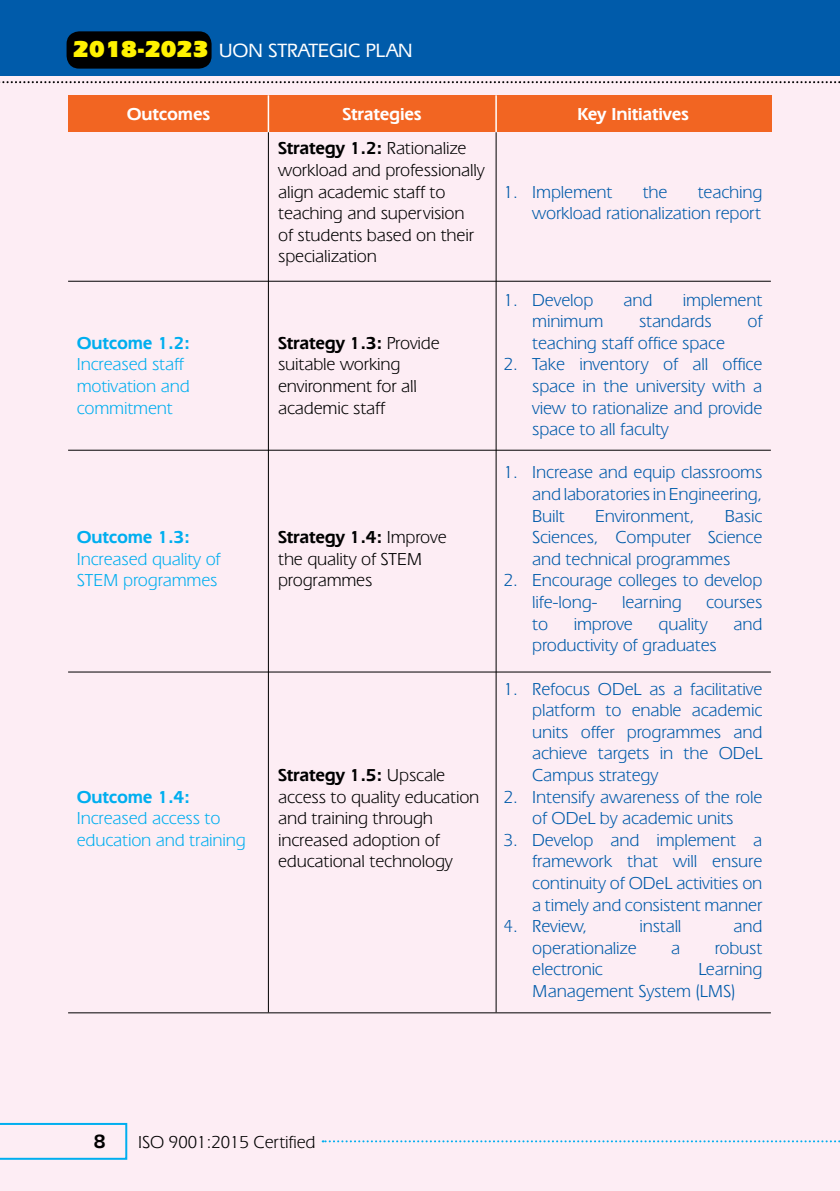
<style>
.page{position:relative;width:840px;height:1191px;background:#fff}
.page>*{position:absolute;margin:0;border:0;box-sizing:border-box;transform-origin:0 0}
.t1{font:900 24px "Eras IT Cby BT";color:#fff200}
.t2{font:500 20px "Eras IT Cby BT";color:#fff}
.t3{font:600 20px "Eras IT Cby BT";color:#000}
.t4{font:18px/21.6px "Eras IT Cby BT";color:#005baa;text-align:justify}
.t5{font:18px/21.6px "Eras IT Cby BT";color:#000}
.t6{font:18px/21.6px "Eras IT Cby BT";color:#00aeef}
.t7{font:600 18px "Eras IT Cby BT";color:#00aeef}
.t8{font:600 18px "Eras IT Cby BT";color:#fff}
.s1{font-weight:600}
</style>
<div class="page">
<div style="left:0;top:63px;width:839px;height:1128px;background:#fdedf4"></div>
<div style="left:0;top:0;width:839px;height:76px;background:#005baa"></div>
<svg style="left:0;top:1123px;width:127px;height:36px"></svg>
<svg style="left:0;top:81px;width:840px;height:2px"></svg>
<svg style="left:322px;top:1140px;width:518px;height:2px"></svg>
<div style="left:66px;top:31px;width:145px;height:38px;background:#000;border-radius:13px"></div>
<div style="left:68px;top:95px;width:703px;height:37px;background:#f26522"></div>
<hr style="left:268px;top:132px;width:1px;height:880px;background:#000">
<hr style="left:495px;top:132px;width:1px;height:880px;background:#000">
<hr style="left:267px;top:95px;width:2px;height:37px;background:#fff">
<hr style="left:495px;top:95px;width:1px;height:37px;background:#fff">
<hr style="left:68px;top:281px;width:702px;height:1px;background:#000">
<hr style="left:68px;top:450px;width:702px;height:1px;background:#000">
<hr style="left:68px;top:671px;width:702px;height:1px;background:#000">
<hr style="left:68px;top:1012px;width:702px;height:1px;background:#000">
<h1 class="t1" style="left:74px;top:34px;width:138px">2018-2023</h1>
<p class="t2" style="left:219px;top:39px;width:196px">UON STRATEGIC PLAN</p>
<p class="t8" style="left:127px;top:102px;width:86px">Outcomes</p>
<p class="t8" style="left:342px;top:102px;width:81px">Strategies</p>
<p class="t8" style="left:577px;top:102px;width:114px">Key Initiatives</p>
<p class="t7" style="left:77px;top:332px;width:116px">Outcome 1.2:</p>
<p class="t6" style="left:77px;top:353px;width:115px">Increased staff motivation and commitment</p>
<p class="t7" style="left:77px;top:526px;width:116px">Outcome 1.3:</p>
<p class="t6" style="left:77px;top:548px;width:145px">Increased quality of<br>STEM programmes</p>
<p class="t7" style="left:77px;top:785px;width:116px">Outcome 1.4:</p>
<p class="t6" style="left:77px;top:807px;width:171px">Increased access to education and training</p>
<p class="t5" style="left:278px;top:137px;width:208px"><span class="s1">Strategy 1.2:</span> Rationalize workload and professionally align academic staff to teaching and supervision of students based on their specialization</p>
<p class="t5" style="left:278px;top:332px;width:164px"><span class="s1">Strategy 1.3:</span> Provide suitable working environment for all academic staff</p>
<p class="t5" style="left:278px;top:526px;width:171px"><span class="s1">Strategy 1.4:</span> Improve the quality of STEM programmes</p>
<p class="t5" style="left:278px;top:764px;width:203px"><span class="s1">Strategy 1.5:</span> Upscale access to quality education and training through increased adoption of educational technology</p>
<p class="t4" style="left:504px;top:180px;width:111px">1. Implement</p>
<p class="t4" style="left:642px;top:180px;width:27px">the</p>
<p class="t4" style="left:532px;top:180px;width:232px;text-align:right">teaching<br>workload rationalization report</p>
<p class="t4" style="left:504px;top:288px;width:92px">1. Develop</p>
<p class="t4" style="left:623px;top:288px;width:31px">and</p>
<p class="t4" style="left:682px;top:288px;width:82px">implement</p>
<p class="t4" style="left:532px;top:310px;width:73px">minimum</p>
<p class="t4" style="left:639px;top:310px;width:75px">standards</p>
<p class="t4" style="left:747px;top:310px;width:16px">of</p>
<p class="t4" style="left:532px;top:332px;width:195px">teaching staff office space</p>
<p class="t4" style="left:532px;top:353px;width:232px;text-indent:-28px">2. Take inventory of all office space in the university with a view to rationalize and provide space to all faculty</p>
<p class="t4" style="left:532px;top:461px;width:232px;text-indent:-28px">1. Increase and equip classrooms and laboratories in Engineering, Built</p>
<p class="t4" style="left:532px;top:504px;width:232px;text-indent:193px">Basic Sciences, Computer Science and technical programmes</p>
<p class="t4" style="left:532px;top:569px;width:232px;text-indent:-28px">2. Encourage colleges to develop life-long-</p>
<p class="t4" style="left:595px;top:504px;width:102px">Environment,</p>
<p class="t4" style="left:622px;top:591px;width:62px">learning</p>
<p class="t4" style="left:706px;top:591px;width:59px">courses</p>
<p class="t4" style="left:532px;top:612px;width:18px">to</p>
<p class="t4" style="left:573px;top:612px;width:62px">improve</p>
<p class="t4" style="left:658px;top:612px;width:50px">quality</p>
<p class="t4" style="left:733px;top:612px;width:31px">and</p>
<p class="t4" style="left:532px;top:634px;width:187px">productivity of graduates</p>
<p class="t4" style="left:532px;top:677px;width:232px;text-indent:-28px">1. Refocus ODeL as a facilitative platform to enable academic units offer programmes and achieve targets in the ODeL Campus strategy</p>
<p class="t4" style="left:504px;top:785px;width:261px;text-align:center">2. Intensify awareness of the role of ODeL by academic units</p>
<p class="t4" style="left:532px;top:828px;width:232px;text-indent:-28px">3. Develop and implement a framework that will ensure continuity of ODeL activities on a timely and consistent manner</p>
<p class="t4" style="left:504px;top:915px;width:86px">4. Review,</p>
<p class="t4" style="left:639px;top:915px;width:44px">install</p>
<p class="t4" style="left:733px;top:915px;width:31px">and</p>
<p class="t4" style="left:532px;top:936px;width:107px">operationalize</p>
<p class="t4" style="left:671px;top:936px;width:12px">a</p>
<p class="t4" style="left:714px;top:936px;width:50px">robust</p>
<p class="t4" style="left:532px;top:958px;width:73px">electronic</p>
<p class="t4" style="left:532px;top:958px;width:232px;text-indent:166px">Learning<br>Management System (LMS)</p>
<p class="t3" style="left:94px;top:1129px;width:15px">8</p>
<p class="t5" style="left:138px;top:1130px;width:180px">ISO 9001:2015 Certified</p>
</div>
